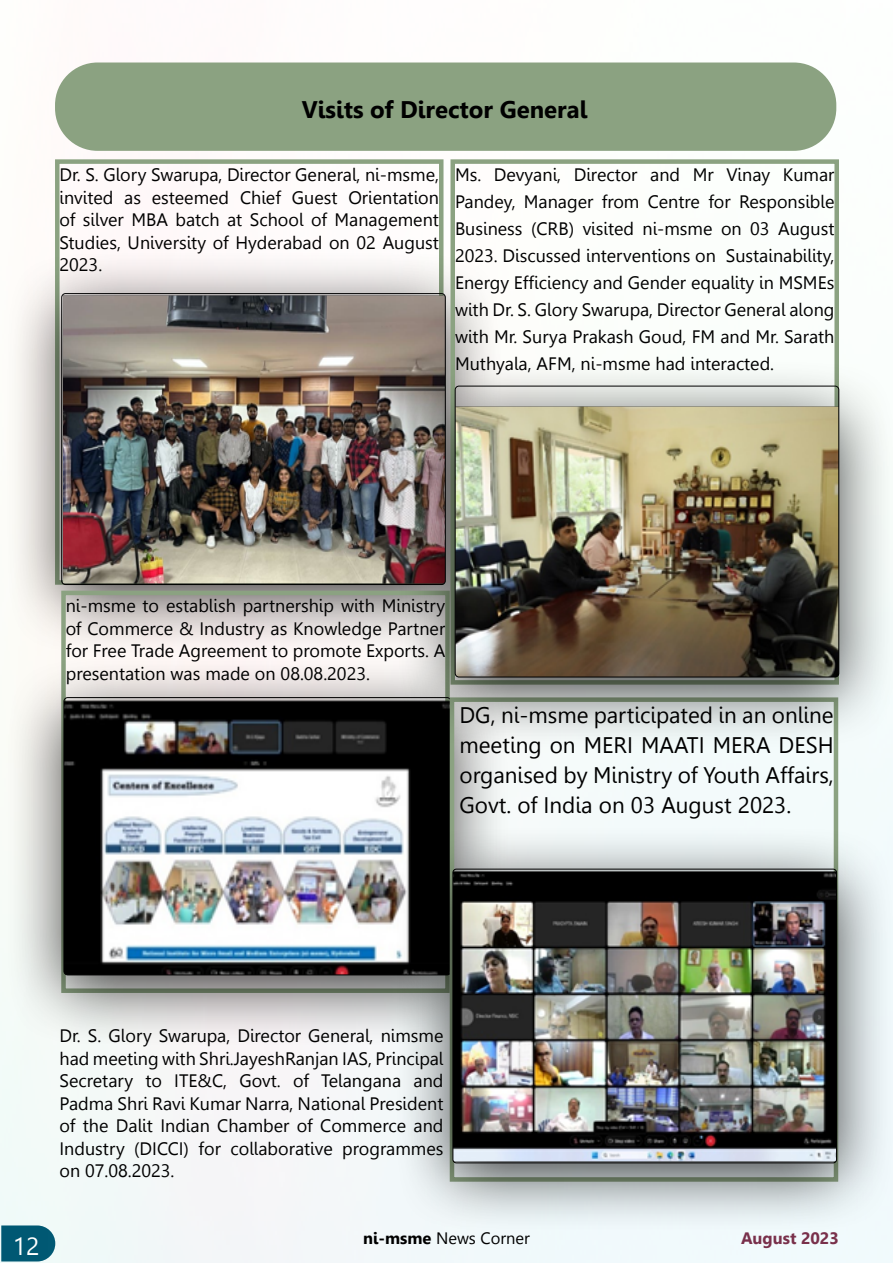
<style>
.page{position:relative;width:893px;height:1263px;background:#fff}
.page>*{position:absolute;margin:0;border:0;box-sizing:border-box;transform-origin:0 0}
.t1{font:24.75px "Leelawadee";color:#fff}
.t2{font:700 24px "Leelawadee";color:#000}
.t3{font:22.5px/30px "Leelawadee";color:#000;text-align:justify}
.t4{font:18px/22.5px "Leelawadee";color:#000;text-align:justify}
.t5{font:16.5px "Leelawadee";color:#000}
.t6{font:700 16.5px "Leelawadee";color:#79304b}
.s1{font-weight:700}
</style>
<div class="page">
<svg style="left:1px;top:1225px;width:54px;height:36px;background:#13657e"></svg>
<div style="left:4px;top:249px;width:500px;height:407px;background:#000;opacity:.75"></div>
<img style="left:64px;top:295px;width:379px;height:288px">
<div style="left:4px;top:655px;width:506px;height:392px;background:#000;opacity:.75"></div>
<img style="left:64px;top:699px;width:385px;height:276px">
<div style="left:393px;top:825px;width:500px;height:409px;background:#000;opacity:.75"></div>
<img style="left:453px;top:870px;width:383px;height:293px">
<div style="left:453px;top:869px;width:384px;height:294px;border:1px solid #000;border-radius:3px"></div>
<div style="left:55px;top:63px;width:781px;height:88px;background:#8ba281;border-radius:43px"></div>
<div style="left:396px;top:357px;width:497px;height:392px;background:#000;opacity:.75"></div>
<img style="left:455px;top:406px;width:384px;height:271px">
<div style="left:455px;top:386px;width:384px;height:291px;border:1px solid #000;border-radius:4px"></div>
<h2 class="t2" style="left:302px;top:96px;width:287px">Visits of Director General</h2>
<p class="t4" style="left:60px;top:164px;width:381px">Dr. S. Glory Swarupa, Director General, ni-msme, invited as esteemed Chief Guest Orientation of silver MBA batch at School of Management Studies, University of Hyderabad on 02 August 2023.</p>
<p class="t4" style="left:455px;top:161px;width:381px;line-height:27px">Ms. Devyani, Director and Mr Vinay Kumar Pandey, Manager from Centre for Responsible Business (CRB) visited ni-msme on 03 August 2023. Discussed interventions on Sustainability, Energy Efficiency and Gender equality in MSMEs with Dr. S. Glory Swarupa, Director General along with Mr. Surya Prakash Goud, FM and Mr. Sarath Muthyala, AFM, ni-msme had interacted.</p>
<p class="t4" style="left:66px;top:595px;width:381px">ni-msme to establish partnership with Ministry of Commerce &amp; Industry as Knowledge Partner for Free Trade Agreement to promote Exports. A presentation was made on 08.08.2023.</p>
<p class="t3" style="left:459px;top:701px;width:376px">DG, ni-msme participated in an online meeting on MERI MAATI MERA DESH organised by Ministry of Youth Affairs, Govt. of India on 03 August 2023.</p>
<h1 class="t1" style="left:13px;top:1232px;width:28px">12</h1>
<p class="t4" style="left:60px;top:1025px;width:385px">Dr. S. Glory Swarupa, Director General, nimsme had meeting with Shri.JayeshRanjan IAS, Principal Secretary to ITE&amp;C, Govt. of Telangana and Padma Shri Ravi Kumar Narra, National President of the Dalit Indian Chamber of Commerce and Industry (DICCI) for collaborative programmes on 07.08.2023.</p>
<p class="t5" style="left:363px;top:1228px;width:168px"><span class="s1">ni-msme</span> News Corner</p>
<p class="t6" style="left:741px;top:1228px;width:99px">August 2023</p>
</div>
